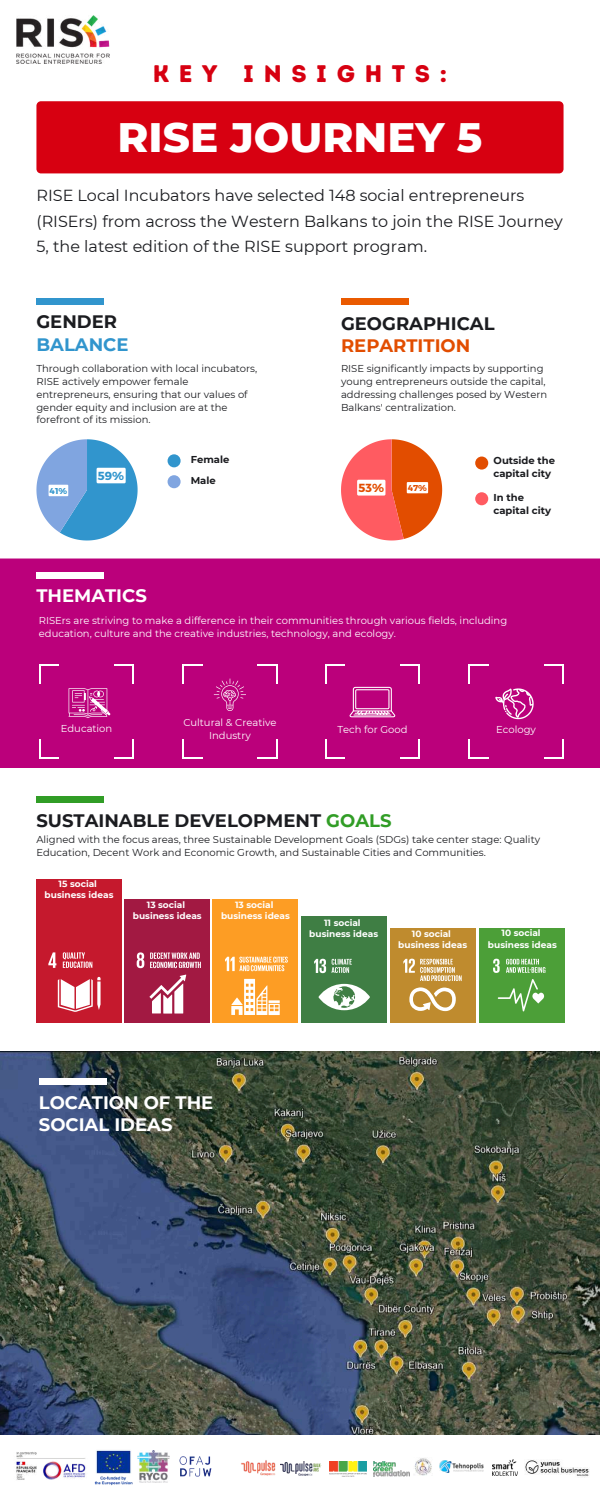
<style>
.page{position:relative;width:600px;height:1501px;background:#fff}
.page>*{position:absolute;margin:0;border:0;box-sizing:border-box;transform-origin:0 0}
.t1{font:800 42px "Montserrat";color:#fff}
.t2{font:24px "Intro Rust Base";letter-spacing:.4em;color:#d70011}
.t3{font:700 18px "Montserrat";color:#1b1c20}
.t4{font:700 18px/22.5px "Montserrat";color:#fff}
.t5{font:700 18px "Montserrat";color:#e24d00}
.t6{font:700 18px "Montserrat";color:#3195cd}
.t7{font:16px/25.5px "Montserrat";color:#1b1c20}
.t8{font:700 11.7px "Montserrat";color:#3195cd}
.t9{font:700 11.7px "Montserrat";color:#e24d00}
.t10{font:10px/12.8px "Montserrat";color:#1b1c20}
.t11{font:10px/12.8px "Montserrat";color:#fff;text-align:center}
.t12{font:700 10px/12.8px "Montserrat";color:#1b1c20}
.t13{font:700 9px/11.2px "Montserrat";color:#fff;text-align:center}
.t14{font:700 8.6px "Montserrat";color:#e24d00}
.t15{font:700 8.5px "Montserrat";color:#3195cd}
.s1{color:#319d26}
</style>
<div class="page">
<div style="left:36px;top:101px;width:527px;height:72px;background:#d70011"></div>
<div style="left:36px;top:298px;width:68px;height:6px;background:#3195cd"></div>
<div style="left:341px;top:298px;width:67px;height:6px;background:#ea5a00"></div>
<div style="left:0;top:558px;width:600px;height:210px;background:#bb007b"></div>
<div style="left:36px;top:572px;width:68px;height:6px;background:#fff"></div>
<hr style="left:39px;top:663px;width:2px;height:20px;background:#fff">
<hr style="left:39px;top:663px;width:20px;height:2px;background:#fff">
<hr style="left:114px;top:663px;width:20px;height:2px;background:#fff">
<svg style="left:133px;top:663px;width:1px;height:20px"></svg>
<svg style="left:114px;top:739px;width:20px;height:19px"></svg>
<svg style="left:41px;top:757px;width:18px;height:1px"></svg>
<hr style="left:39px;top:738px;width:2px;height:20px;background:#fff">
<div style="left:36px;top:796px;width:68px;height:7px;background:#319d26"></div>
<div style="left:36px;top:878px;width:86px;height:144px;background:#c5192d"></div>
<div style="left:125px;top:899px;width:85px;height:123px;background:#a21942"></div>
<div style="left:213px;top:899px;width:85px;height:123px;background:#fd9d24"></div>
<div style="left:302px;top:915px;width:85px;height:107px;background:#3f7e44"></div>
<div style="left:390px;top:928px;width:85px;height:94px;background:#bf8b2e"></div>
<div style="left:479px;top:928px;width:85px;height:94px;background:#4c9f38"></div>
<svg style="left:48px;top:952px;width:8px;height:15px"></svg>
<svg style="left:58px;top:976px;width:43px;height:35px"></svg>
<svg style="left:63px;top:952px;width:29px;height:15px"></svg>
<svg style="left:493px;top:958px;width:7px;height:14px"></svg>
<svg style="left:498px;top:979px;width:46px;height:32px"></svg>
<svg style="left:506px;top:958px;width:39px;height:14px"></svg>
<svg style="left:314px;top:958px;width:56px;height:52px"></svg>
<svg style="left:137px;top:952px;width:7px;height:16px"></svg>
<svg style="left:149px;top:974px;width:37px;height:39px"></svg>
<svg style="left:150px;top:952px;width:51px;height:16px"></svg>
<svg style="left:231px;top:978px;width:49px;height:36px"></svg>
<svg style="left:225px;top:956px;width:63px;height:15px"></svg>
<svg style="left:403px;top:958px;width:59px;height:52px"></svg>
<img style="left:0;top:1051px;width:600px;height:383px">
<div style="left:39px;top:1078px;width:67px;height:6px;background:#fff"></div>
<img style="left:241px;top:1460px;width:35px;height:16px">
<img style="left:373px;top:1461px;width:37px;height:14px">
<img style="left:329px;top:1461px;width:38px;height:14px">
<img style="left:414px;top:1458px;width:18px;height:17px">
<img style="left:439px;top:1460px;width:45px;height:13px">
<img style="left:492px;top:1459px;width:25px;height:15px">
<img style="left:525px;top:1460px;width:65px;height:16px">
<img style="left:281px;top:1461px;width:41px;height:14px">
<img style="left:16px;top:1452px;width:70px;height:28px">
<img style="left:138px;top:1450px;width:32px;height:31px">
<img style="left:94px;top:1450px;width:39px;height:36px">
<img style="left:179px;top:1456px;width:33px;height:21px">
<div style="left:168px;top:454px;width:13px;height:13px;background:#3195cd;border-radius:50%"></div>
<div style="left:168px;top:475px;width:13px;height:13px;background:#80a5e0;border-radius:50%"></div>
<div style="left:475px;top:456px;width:13px;height:13px;background:#e24d00;border-radius:50%"></div>
<div style="left:475px;top:492px;width:13px;height:13px;background:#ff5b61;border-radius:50%"></div>
<svg style="left:36px;top:439px;width:102px;height:101px"></svg>
<svg style="left:341px;top:439px;width:101px;height:101px"></svg>
<svg style="left:183px;top:665px;width:1px;height:18px"></svg>
<hr style="left:183px;top:663px;width:20px;height:2px;background:#fff">
<hr style="left:257px;top:663px;width:20px;height:2px;background:#fff">
<svg style="left:276px;top:663px;width:1px;height:20px"></svg>
<svg style="left:257px;top:739px;width:20px;height:19px"></svg>
<svg style="left:183px;top:739px;width:20px;height:19px"></svg>
<svg style="left:214px;top:678px;width:32px;height:32px"></svg>
<svg style="left:325px;top:665px;width:1px;height:18px"></svg>
<hr style="left:325px;top:663px;width:20px;height:2px;background:#fff">
<hr style="left:400px;top:663px;width:20px;height:2px;background:#fff">
<hr style="left:418px;top:663px;width:2px;height:20px;background:#fff">
<hr style="left:418px;top:738px;width:2px;height:20px;background:#fff">
<svg style="left:400px;top:757px;width:18px;height:1px"></svg>
<svg style="left:325px;top:739px;width:20px;height:19px"></svg>
<svg style="left:349px;top:686px;width:47px;height:31px"></svg>
<svg style="left:469px;top:665px;width:1px;height:18px"></svg>
<hr style="left:469px;top:663px;width:20px;height:2px;background:#fff">
<svg style="left:544px;top:664px;width:19px;height:19px"></svg>
<svg style="left:544px;top:739px;width:19px;height:19px"></svg>
<svg style="left:469px;top:739px;width:20px;height:19px"></svg>
<svg style="left:495px;top:688px;width:39px;height:31px"></svg>
<svg style="left:69px;top:688px;width:41px;height:30px"></svg>
<img style="left:17px;top:15px;width:93px;height:48px">
<h2 class="t2" style="left:153px;top:60px;width:296px">KEY INSIGHTS:</h2>
<h1 class="t1" style="left:118px;top:111px;width:366px">RISE JOURNEY 5</h1>
<h3 class="t7" style="left:36px;top:182px;width:528px">RISE Local Incubators have selected 148 social entrepreneurs (RISErs) from across the Western Balkans to join the RISE Journey<br>5, the latest edition of the RISE support program.</h3>
<h3 class="t3" style="left:36px;top:311px;width:82px">GENDER</h3>
<h3 class="t6" style="left:36px;top:333px;width:94px">BALANCE</h3>
<p class="t10" style="left:36px;top:362px;width:222px">Through collaboration with local incubators, RISE actively empower female entrepreneurs, ensuring that our values of gender equity and inclusion are at the forefront of its mission.</p>
<p class="t15" style="left:50px;top:485px;width:19px">41%</p>
<p class="t8" style="left:98px;top:468px;width:28px">59%</p>
<h3 class="t4" style="left:36px;top:584px;width:112px">THEMATICS</h3>
<p class="t12" style="left:191px;top:449px;width:40px;line-height:20.9px">Female<br>Male</p>
<h3 class="t3" style="left:341px;top:312px;width:155px">GEOGRAPHICAL</h3>
<h3 class="t5" style="left:341px;top:335px;width:131px">REPARTITION</h3>
<p class="t10" style="left:341px;top:362px;width:208px">RISE significantly impacts by supporting young entrepreneurs outside the capital, addressing challenges posed by Western Balkans' centralization.</p>
<p class="t9" style="left:359px;top:480px;width:27px">53%</p>
<p class="t14" style="left:408px;top:482px;width:21px">47%</p>
<p class="t12" style="left:494px;top:454px;width:63px">Outside the capital city</p>
<p class="t12" style="left:494px;top:490px;width:59px">In the capital city</p>
<p class="t11" style="left:39px;top:614px;width:470px;text-align:left">RISErs are striving to make a difference in their communities through various fields, including education, culture and the creative industries, technology, and ecology.</p>
<p class="t11" style="left:61px;top:722px;width:53px">Education</p>
<p class="t11" style="left:183px;top:716px;width:95px">Cultural &amp; Creative<br>Industry</p>
<p class="t11" style="left:337px;top:722px;width:72px">Tech for Good</p>
<p class="t11" style="left:496px;top:722px;width:41px">Ecology</p>
<h3 class="t3" style="left:36px;top:809px;width:357px">SUSTAINABLE DEVELOPMENT <span class="s1">GOALS</span></h3>
<p class="t10" style="left:36px;top:832px;width:505px">Aligned with the focus areas, three Sustainable Development Goals (SDGs) take center stage: Quality<br>Education, Decent Work and Economic Growth, and Sustainable Cities and Communities.</p>
<p class="t13" style="left:45px;top:877px;width:70px">15 social business ideas</p>
<p class="t13" style="left:133px;top:899px;width:70px">13 social business ideas</p>
<p class="t13" style="left:221px;top:899px;width:70px">13 social business ideas</p>
<p class="t13" style="left:309px;top:916px;width:70px">11 social business ideas</p>
<p class="t13" style="left:398px;top:927px;width:70px">10 social business ideas</p>
<p class="t13" style="left:488px;top:927px;width:70px">10 social business ideas</p>
<h3 class="t4" style="left:39px;top:1090px;width:176px">LOCATION OF THE<br>SOCIAL IDEAS</h3>
</div>
